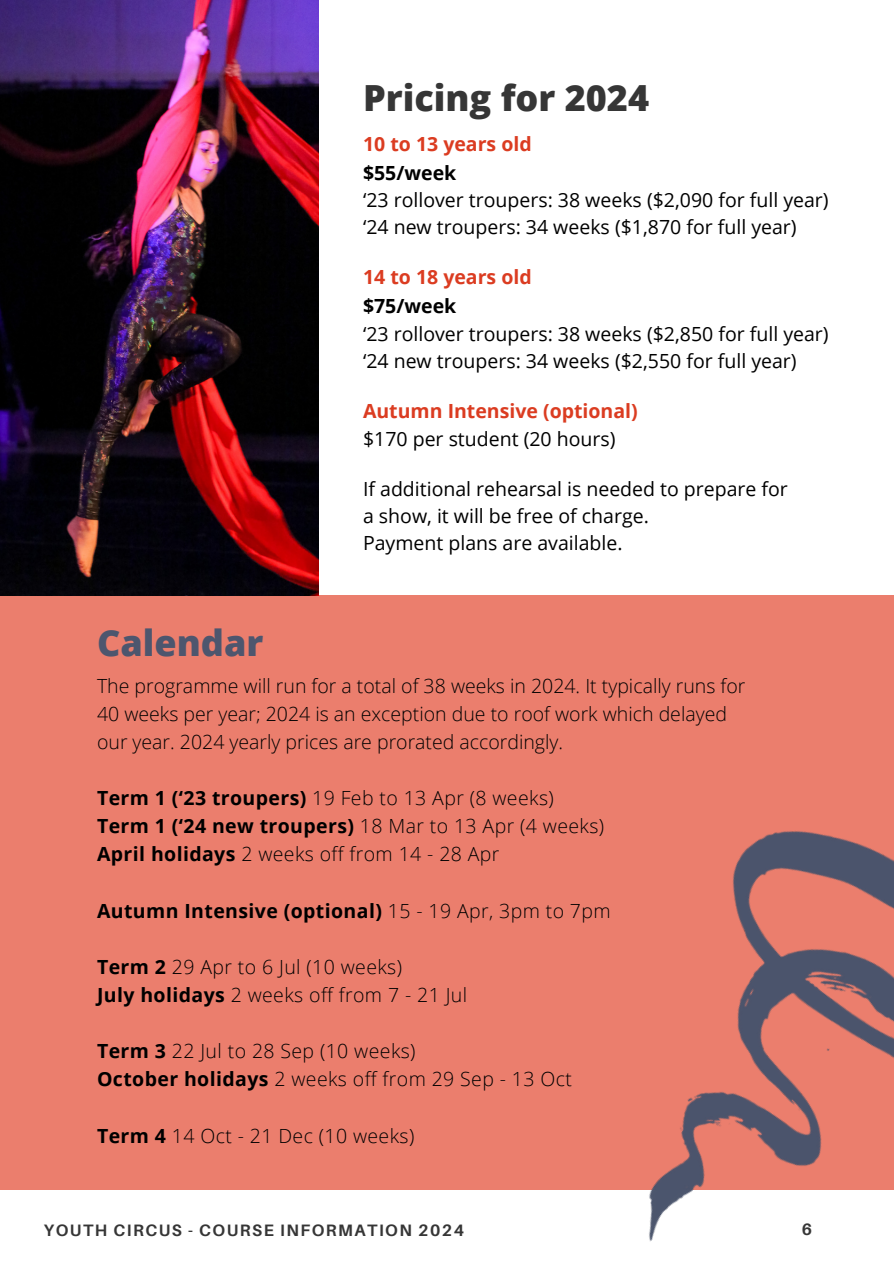
<style>
.page{position:relative;width:894px;height:1264px;background:#fff}
.page>*{position:absolute;margin:0;border:0;box-sizing:border-box;transform-origin:0 0}
.t1{font:800 36px "Open Sans";color:#363636}
.t2{font:800 36px "Open Sans";color:#4d566e}
.t3{font:19.5px/27px "Open Sans";color:#000}
.t4{font:300 19.5px/28.2px "Open Sans";letter-spacing:.02em;color:#000}
.t5{font:300 19.5px/28.2px "Open Sans";color:#000}
.t6{font:700 19.5px "Open Sans";color:#db3c21}
.t7{font:700 19.5px "Open Sans";letter-spacing:.02em;color:#000}
.t8{font:700 16.5px "Aileron";letter-spacing:.09em;color:#363636}
.s1{font-weight:700}
.s2{font-weight:300}
</style>
<div class="page">
<div style="left:0;top:595px;width:893px;height:594px;background:#eb7e6d"></div>
<img style="left:0;top:0;width:318px;height:595px">
<img style="left:341px;top:831px;width:552px;height:411px">
<h2 class="t1" style="left:363px;top:73px;width:287px">Pricing for 2024</h2>
<h3 class="t6" style="left:363px;top:130px;width:170px">10 to 13 years old</h3>
<h3 class="t3" style="left:363px;top:159px;width:467px"><span class="s1">$55/week<br></span>‘23 rollover troupers: 38 weeks ($2,090 for full year) ‘24 new troupers: 34 weeks ($1,870 for full year)</h3>
<h3 class="t6" style="left:363px;top:263px;width:170px">14 to 18 years old</h3>
<h3 class="t3" style="left:363px;top:292px;width:467px"><span class="s1">$75/week<br></span>‘23 rollover troupers: 38 weeks ($2,850 for full year) ‘24 new troupers: 34 weeks ($2,550 for full year)</h3>
<p class="t6" style="left:363px;top:397px;width:276px">Autumn Intensive (optional)</p>
<p class="t3" style="left:363px;top:425px;width:254px">$170 per student (20 hours)</p>
<h3 class="t2" style="left:97px;top:617px;width:168px">Calendar</h3>
<h3 class="t3" style="left:363px;top:475px;width:426px">If additional rehearsal is needed to prepare for a show, it will be free of charge.<br>Payment plans are available.</h3>
<h3 class="t5" style="left:97px;top:671px;width:649px">The programme will run for a total of 38 weeks in 2024. It typically runs for<br>40 weeks per year; 2024 is an exception due to roof work which delayed our year. 2024 yearly prices are prorated accordingly.</h3>
<h2 class="t4" style="left:97px;top:783px;width:508px"><span class="s1">Term 1 (‘23 troupers)</span> 19 Feb to 13 Apr (8 weeks)<br><span class="s1">Term 1 (‘24 new troupers)</span> 18 Mar to 13 Apr (4 weeks)<br><span class="s1">April holidays</span> 2 weeks off from 14 - 28 Apr</h2>
<h3 class="t7" style="left:97px;top:896px;width:515px">Autumn Intensive (optional) <span class="s2">15 - 19 Apr, 3pm to 7pm</span></h3>
<h2 class="t4" style="left:97px;top:952px;width:371px"><span class="s1">Term 2</span> 29 Apr to 6 Jul (10 weeks)<br><span class="s1">July holidays</span> 2 weeks off from 7 - 21 Jul</h2>
<h3 class="t4" style="left:97px;top:1036px;width:476px"><span class="s1">Term 3</span> 22 Jul to 28 Sep (10 weeks)<br><span class="s1">October holidays</span> 2 weeks off from 29 Sep - 13 Oct</h3>
<h3 class="t4" style="left:97px;top:1121px;width:318px"><span class="s1">Term 4</span> 14 Oct - 21 Dec (10 weeks)</h3>
<h1 class="t8" style="left:44px;top:1219px;width:421px">YOUTH CIRCUS - COURSE INFORMATION 2024</h1>
<p class="t8" style="left:801px;top:1218px;width:12px">6</p>
</div>
